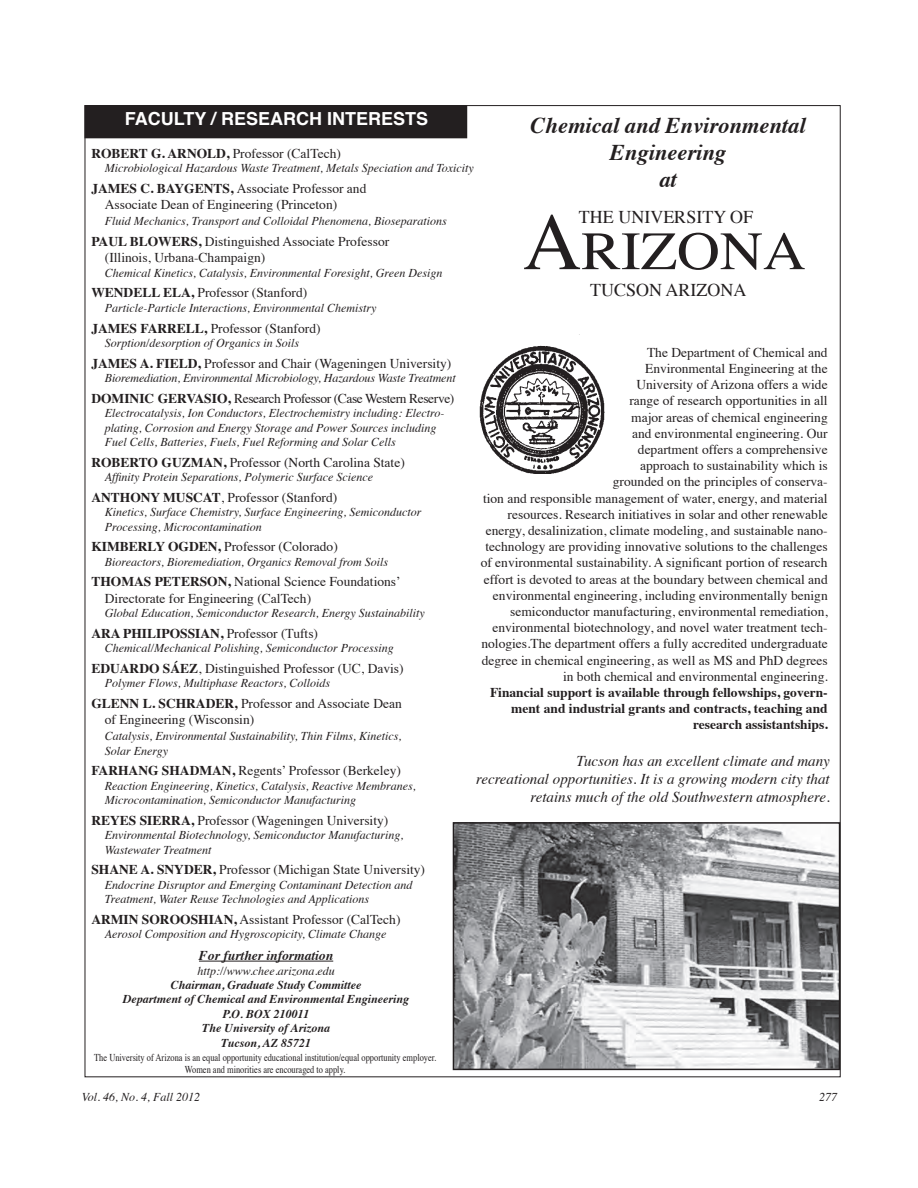
<style>
.page{position:relative;width:918px;height:1188px;background:#fff}
.page>*{position:absolute;margin:0;border:0;box-sizing:border-box;transform-origin:0 0}
.t1{font:54px "Times";color:#231f20;scale:1.1 1}
.t2{font:italic 700 22.5px/27px "Times";color:#231f20;text-align:center}
.t3{font:18px "Times";color:#231f20}
.t4{font:700 18px "Helvetica";color:#fff}
.t5{font:italic 15px/18px "Times";color:#231f20;text-align:right}
.t6{font:13.5px/16.2px "Times";color:#231f20}
.t7{font:700 13.5px/16.2px "Times";color:#231f20;text-align:right}
.t8{font:13.5px "Times";letter-spacing:-.03em;color:#231f20}
.t9{font:italic 700 13.5px "Times";color:#231f20}
.t10{font:italic 12px/14.4px "Times";color:#231f20}
.t11{font:italic 700 12px/14.4px "Times";color:#231f20;text-align:center}
.t12{font:10.5px/12.6px "Times";color:#231f20;text-align:center;scale:.8 1}
.s1{font-weight:700}
.s2{font-weight:400}
.s3{font-size:81px}
</style>
<div class="page">
<img style="left:456px;top:825px;width:381px;height:242px">
<div style="left:453px;top:822px;width:387px;height:248px;border:2px solid #231f20"></div>
<div style="left:85px;top:106px;width:382px;height:32px;background:#231f20"></div>
<hr style="left:199px;top:961px;width:134px;height:1px;background:#231f20">
<img style="left:480px;top:345px;width:124px;height:129px">
<h3 class="t4" style="left:125px;top:104px;width:305px">FACULTY / RESEARCH INTERESTS</h3>
<p class="t6" style="left:91px;top:144px;width:251px"><span class="s1">ROBERT G. ARNOLD,</span> Professor (CalTech)</p>
<p class="t10" style="left:105px;top:160px;width:371px">Microbiological Hazardous Waste Treatment, Metals Speciation and Toxicity</p>
<p class="t6" style="left:105px;top:179px;width:263px;text-indent:-13px"><span class="s1">JAMES C. BAYGENTS,</span> Associate Professor and<br>Associate Dean of Engineering (Princeton)</p>
<p class="t10" style="left:105px;top:213px;width:343px">Fluid Mechanics, Transport and Colloidal Phenomena, Bioseparations</p>
<p class="t6" style="left:105px;top:232px;width:286px;text-indent:-13px"><span class="s1">PAUL BLOWERS,</span> Distinguished Associate Professor (Illinois, Urbana-Champaign)</p>
<p class="t10" style="left:105px;top:265px;width:339px">Chemical Kinetics, Catalysis, Environmental Foresight, Green Design</p>
<p class="t6" style="left:91px;top:284px;width:218px"><span class="s1">WENDELL ELA,</span> Professor (Stanford)</p>
<p class="t10" style="left:105px;top:300px;width:273px">Particle-Particle Interactions, Environmental Chemistry</p>
<p class="t6" style="left:91px;top:319px;width:231px"><span class="s1">JAMES FARRELL,</span> Professor (Stanford)</p>
<p class="t10" style="left:105px;top:335px;width:196px">Sorption/desorption of Organics in Soils</p>
<p class="t6" style="left:91px;top:354px;width:362px"><span class="s1">JAMES A. FIELD,</span> Professor and Chair (Wageningen University)</p>
<p class="t10" style="left:105px;top:370px;width:352px">Bioremediation, Environmental Microbiology, Hazardous Waste Treatment</p>
<p class="t8" style="left:91px;top:386px;width:365px"><span class="s1">DOMINI C GERVASIO,</span> Research Professor (Case Western Reserve)</p>
<p class="t10" style="left:105px;top:405px;width:341px">Electrocatalysis, Ion Conductors, Electrochemistry including: Electro&shy;plating, Corrosion and Energy Storage and Power Sources including<br>Fuel Cells, Batteries, Fuels, Fuel Reforming and Solar Cells</p>
<p class="t6" style="left:91px;top:453px;width:315px"><span class="s1">ROBERTO GUZMAN,</span> Professor (North Carolina State)</p>
<p class="t10" style="left:105px;top:469px;width:270px">Affinity Protein Separations, Polymeric Surface Science</p>
<p class="t6" style="left:91px;top:488px;width:247px"><span class="s1">ANTHONY MUSCAT</span>, Professor (Stanford)</p>
<p class="t10" style="left:105px;top:504px;width:318px">Kinetics, Surface Chemistry, Surface Engineering, Semiconductor<br>Processing, Microcontamination</p>
<p class="t6" style="left:91px;top:537px;width:248px"><span class="s1">KIMBERLY OGDEN,</span> Professor (Colorado)</p>
<p class="t10" style="left:105px;top:554px;width:285px">Bioreactors, Bioremediation, Organics Removal from Soils</p>
<p class="t6" style="left:105px;top:573px;width:297px;text-indent:-13px"><span class="s1">THOMAS PETERSON,</span> National Science Foundations’<br>Directorate for Engineering (CalTech)</p>
<p class="t10" style="left:105px;top:605px;width:322px">Global Education, Semiconductor Research, Energy Sustainability</p>
<p class="t7" style="left:91px;top:624px;width:228px">ARA PHILIPOSSIAN, <span class="s2">Professor (Tufts)</span></p>
<p class="t10" style="left:105px;top:640px;width:290px">Chemical/Mechanical Polishing, Semiconductor Processing</p>
<p class="t6" style="left:91px;top:659px;width:314px"><span class="s1">EDUARDO SÁEZ</span>, Distinguished Professor (UC, Davis)</p>
<p class="t10" style="left:105px;top:675px;width:227px">Polymer Flows, Multiphase Reactors, Colloids</p>
<p class="t6" style="left:105px;top:694px;width:298px;text-indent:-13px"><span class="s1">GLENN L. SCHRADER,</span> Professor and Associate Dean of Engineering (Wisconsin)</p>
<p class="t10" style="left:105px;top:728px;width:298px">Catalysis, Environmental Sustainability, Thin Films, Kinetics,<br>Solar Energy</p>
<p class="t6" style="left:91px;top:762px;width:311px"><span class="s1">FARHANG SHADMAN,</span> Regents’ Professor (Berkeley)</p>
<p class="t10" style="left:105px;top:778px;width:312px">Reaction Engineering, Kinetics, Catalysis, Reactive Membranes,<br>Microcontamination, Semiconductor Manufacturing</p>
<p class="t6" style="left:91px;top:811px;width:299px"><span class="s1">REYES SIERRA,</span> Professor (Wageningen University)</p>
<p class="t10" style="left:105px;top:827px;width:300px">Environmental Biotechnology, Semiconductor Manufacturing,<br>Wastewater Treatment</p>
<p class="t6" style="left:91px;top:861px;width:335px"><span class="s1">SHANE A. SNYDER,</span> Professor (Michigan State University)</p>
<p class="t10" style="left:105px;top:877px;width:309px">Endocrine Disruptor and Emerging Contaminant Detection and<br>Treatment, Water Reuse Technologies and Applications</p>
<p class="t6" style="left:91px;top:910px;width:311px"><span class="s1">ARMIN SOROOSHIAN,</span> Assistant Professor (CalTech)</p>
<p class="t10" style="left:105px;top:926px;width:283px">Aerosol Composition and Hygroscopicity, Climate Change</p>
<h2 class="t2" style="left:531px;top:110px;width:277px">Chemical and Environmental<br>Engineering<br>at</h2>
<h1 class="t1" style="left:523px;top:201px;width:259px"><span class="s3">A</span>RIZONA</h1>
<h3 class="t3" style="left:579px;top:200px;width:176px">THE UNIVERSITY OF</h3>
<h3 class="t3" style="left:590px;top:274px;width:158px">TUCSON ARIZONA</h3>
<p class="t6" style="left:481px;top:343px;width:349px;text-align:right">The Department of Chemical and<br>Environmental Engineering at the<br>University of Arizona offers a wide<br>range of research opportunities in all<br>major areas of chemical engineering<br>and environmental engineering. Our<br>department offers a comprehensive<br>approach to sustainability which is<br>grounded on the principles of conserva-<br>tion and responsible management of water, energy, and material resources. Research initiatives in solar and other renewable energy, desalinization, climate modeling, and sustainable nano&shy;technology are providing innovative solutions to the challenges of environmental sustainability. A significant portion of research effort is devoted to areas at the boundary between chemical and environmental engineering, including environmentally benign semiconductor manufacturing, environmental remediation, environmental biotechnology, and novel water treatment tech&shy;nologies.The department offers a fully accredited undergraduate degree in chemical engineering, as well as MS and PhD degrees in both chemical and environmental engineering.</p>
<p class="t7" style="left:490px;top:683px;width:339px">Financial support is available through fellowships, govern&shy;ment and industrial grants and contracts, teaching and research assistantships.</p>
<p class="t5" style="left:476px;top:751px;width:355px">Tucson has an excellent climate and many<br>recreational opportunities. It is a growing modern city that retains much of the old Southwestern atmosphere.</p>
<p class="t9" style="left:199px;top:943px;width:136px">For further information</p>
<p class="t10" style="left:197px;top:963px;width:139px">http://www.chee.arizona.edu</p>
<p class="t11" style="left:123px;top:977px;width:288px">Chairman, Graduate Study Committee<br>Department of Chemical and Environmental Engineering<br>P.O. Box 210011<br>The University of Arizona<br>Tucson, AZ 85721</p>
<p class="t12" style="left:94px;top:1050px;width:429px">The University of Arizona is an equal opportunity educational institution/equal opportunity employer.<br>Women and minorities are encouraged to apply.</p>
<p class="t10" style="left:82px;top:1089px;width:120px">Vol. 46, No. 4, Fall 2012</p>
<p class="t10" style="left:819px;top:1089px;width:19px">277</p>
</div>
